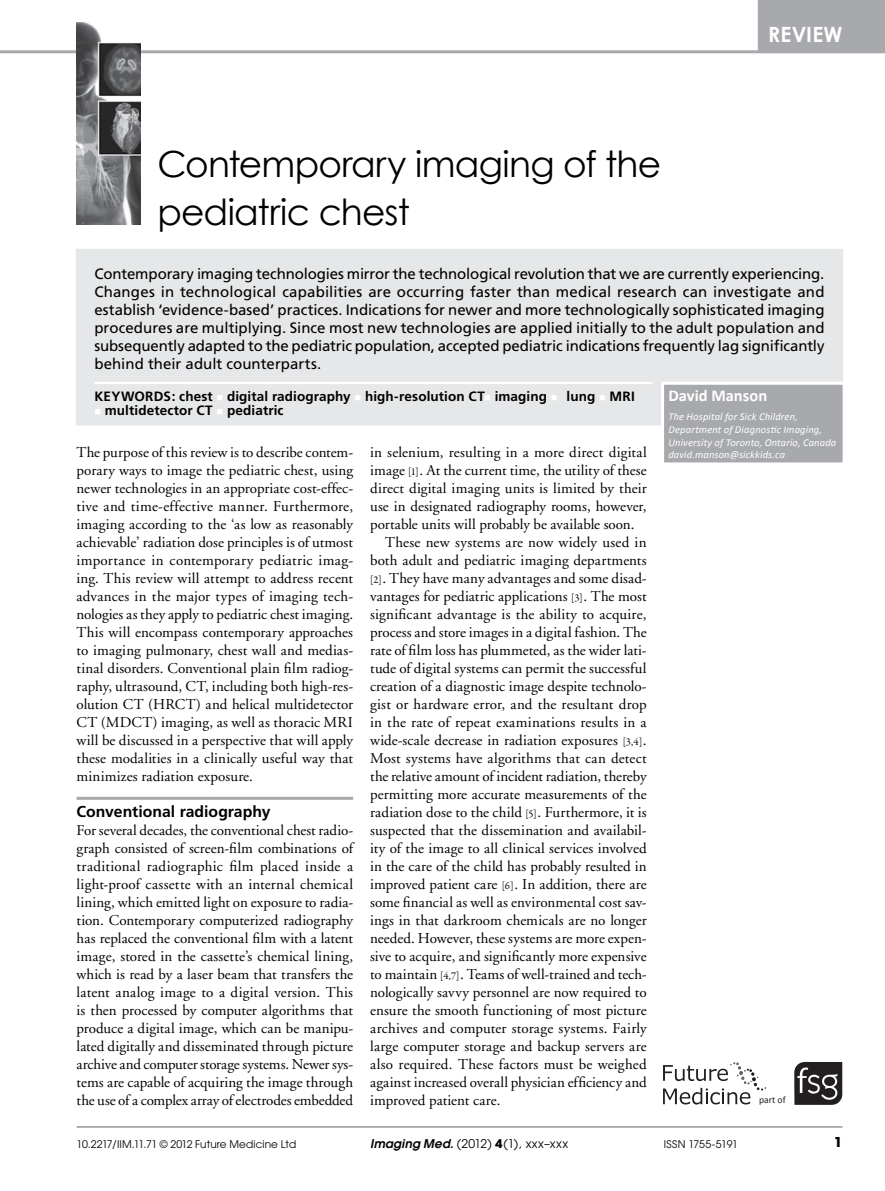
<style>
.page{position:relative;width:885px;height:1191px;background:#fff}
.page>*{position:absolute;margin:0;border:0;box-sizing:border-box;transform-origin:0 0}
.t1{font:36px/48px "Century Gothic";letter-spacing:-.02em;color:#000}
.t2{font:700 21px "Century Gothic";letter-spacing:.01em;color:#fff}
.t3{font:700 16.5px "Calibri";letter-spacing:.005em;color:#fff}
.t4{font:700 15.75px "Frutiger";color:#000}
.t5{font:15px/18px "Adobe Garamond";letter-spacing:.005em;color:#000;text-align:justify}
.t6{font:15px/18px "Frutiger";letter-spacing:-.005em;color:#000;text-align:justify}
.t7{font:700 13.5px "Frutiger";letter-spacing:.01em;color:#000}
.t8{font:700 13.5px "Avant Garde";color:#000}
.t9{font:12px "Avant Garde";letter-spacing:.045em;color:#000}
.t10{font:italic 10.5px/12.6px "Calibri";letter-spacing:.015em;color:#fff}
.t11{font:10.5px "Avant Garde";letter-spacing:.005em;color:#000}
.t12{font:10.5px "Avant Garde";letter-spacing:-.025em;color:#000}
.t13{font:9.75px "Calibri";color:#231f20}
.s1{color:#fff}
.s2{font-family:"Garamond Premr Pro";font-size:10.5px}
.s3{font-weight:600;font-style:italic}
.s4{font-weight:700}
</style>
<div class="page">
<hr style="left:77px;top:1126px;width:765px;height:1px;background:#a7a9ac">
<hr style="left:0;top:50px;width:884px;height:3px;background:#a7a9ac">
<div style="left:825px;top:0;width:59px;height:52px;background:#a7a9ac"></div>
<svg style="left:794px;top:1061px;width:48px;height:43px;background:#4e4b4c"></svg>
<svg style="left:663px;top:1062px;width:103px;height:42px"></svg>
<div style="left:757px;top:0;width:85px;height:52px;background:#a7a9ac"></div>
<img style="left:77px;top:22px;width:63px;height:203px">
<hr style="left:77px;top:797px;width:276px;height:3px;background:#a7a9ac">
<div style="left:77px;top:249px;width:765px;height:175px;background:#e6e7e8"></div>
<hr style="left:94px;top:382px;width:558px;height:2px;background:#fff">
<div style="left:76px;top:249px;width:767px;height:176px;border:2px solid #e6e7e8"></div>
<div style="left:662px;top:383px;width:182px;height:81px;background:#a7a9ac"></div>
<div style="left:661px;top:382px;width:184px;height:83px;border:3px solid #fff"></div>
<h1 class="t1" style="left:157px;top:139px;width:505px">Contemporary imaging of the pediatric chest</h1>
<h2 class="t2" style="left:768px;top:18px;width:76px">REVIEW</h2>
<p class="t6" style="left:94px;top:265px;width:731px">Contemporary imaging technologies mirror the technological revolution that we are currently experiencing.<br>Changes in technological capabilities are occurring faster than medical research can investigate and establish ‘evidence-based’ practices. Indications for newer and more technologically sophisticated imaging procedures are multiplying. Since most new technologies are applied initially to the adult population and subsequently adapted to the pediatric population, accepted pediatric indications frequently lag significantly behind their adult counterparts.</p>
<p class="t7" style="left:94px;top:388px;width:542px">Keywords: chest <span class="s1">■</span> digital radiography <span class="s1">■</span> high-resolution CT<span class="s1">■</span> imaging <span class="s1">■</span> lung <span class="s1">■</span> MRI</p>
<p class="t7" style="left:94px;top:403px;width:191px"><span class="s1">■</span> multidetector CT <span class="s1">■</span> pediatric</p>
<p class="t3" style="left:668px;top:385px;width:100px">David Manson</p>
<p class="t10" style="left:668px;top:410px;width:169px">The Hospital for Sick Children, Department of Diagnostic Imaging, University of Toronto, Ontario, Canada david.manson@sickkids.ca</p>
<p class="t5" style="left:77px;top:443px;width:278px">The purpose of this review is to describe contem&shy;porary ways to image the pediatric chest, using newer technologies in an appropriate cost-effec&shy;tive and time-effective manner. Furthermore, imaging according to the ‘as low as reasonably achievable’ radiation dose principles is of utmost importance in contemporary pediatric imag&shy;ing. This review will attempt to address recent advances in the major types of imaging tech&shy;nologies as they apply to pediatric chest imaging.<br>This will encompass contemporary approaches to imaging pulmonary, chest wall and medias&shy;tinal disorders. Conventional plain film radiog&shy;raphy, ultrasound, CT, including both high-res&shy;olution CT (HRCT) and helical multidetector CT (MDCT) imaging, as well as thoracic MRI will be discussed in a perspective that will apply these modalities in a clinically useful way that minimizes radiation exposure.</p>
<p class="t4" style="left:77px;top:802px;width:195px">Conventional radiography</p>
<p class="t5" style="left:77px;top:821px;width:278px">For several decades, the conventional chest radio&shy;graph consisted of screen-film combinations of traditional radiographic film placed inside a light-proof cassette with an internal chemical lining, which emitted light on exposure to radia&shy;tion. Contemporary computerized radiography has replaced the conventional film with a latent image, stored in the cassette’s chemical lining, which is read by a laser beam that transfers the latent analog image to a digital version. This is then processed by computer algorithms that produce a digital image, which can be manipu&shy;lated digitally and disseminated through picture archive and computer storage systems. Newer sys&shy;tems are capable of acquiring the image through the use of a complex array of electrodes embedded</p>
<p class="t5" style="left:370px;top:443px;width:278px">in selenium, resulting in a more direct digital</p>
<p class="t5" style="left:370px;top:461px;width:278px">image <span class="s2">[1]</span>. At the current time, the utility of these</p>
<p class="t5" style="left:370px;top:479px;width:278px">direct digital imaging units is limited by their</p>
<p class="t5" style="left:370px;top:497px;width:278px">use in designated radiography rooms, however,</p>
<p class="t5" style="left:370px;top:515px;width:266px">portable units will probably be available soon.</p>
<p class="t5" style="left:385px;top:533px;width:263px">These new systems are now widely used in</p>
<p class="t5" style="left:370px;top:551px;width:278px">both adult and pediatric imaging departments</p>
<p class="t5" style="left:370px;top:569px;width:278px"><span class="s2">[2]</span>. They have many advantages and some disad-</p>
<p class="t5" style="left:370px;top:587px;width:278px">vantages for pediatric applications <span class="s2">[3]</span>. The most</p>
<p class="t5" style="left:370px;top:605px;width:278px">significant advantage is the ability to acquire,</p>
<p class="t5" style="left:370px;top:623px;width:278px">process and store images in a digital fashion. The</p>
<p class="t5" style="left:370px;top:641px;width:278px">rate of film loss has plummeted, as the wider lati-</p>
<p class="t5" style="left:370px;top:659px;width:278px">tude of digital systems can permit the successful</p>
<p class="t5" style="left:370px;top:677px;width:278px">creation of a diagnostic image despite technolo-</p>
<p class="t5" style="left:370px;top:695px;width:278px">gist or hardware error, and the resultant drop</p>
<p class="t5" style="left:370px;top:713px;width:278px">in the rate of repeat examinations results in a</p>
<p class="t5" style="left:370px;top:731px;width:278px">wide-scale decrease in radiation exposures <span class="s2">[3,4]</span>.</p>
<p class="t5" style="left:370px;top:749px;width:278px">Most systems have algorithms that can detect</p>
<p class="t5" style="left:370px;top:767px;width:278px">the relative amount of incident radiation, thereby</p>
<p class="t5" style="left:370px;top:785px;width:278px">permitting more accurate measurements of the</p>
<p class="t5" style="left:370px;top:803px;width:278px">radiation dose to the child <span class="s2">[5]</span>. Furthermore, it is</p>
<p class="t5" style="left:370px;top:821px;width:278px">suspected that the dissemination and availabil-</p>
<p class="t5" style="left:370px;top:839px;width:278px">ity of the image to all clinical services involved</p>
<p class="t5" style="left:370px;top:857px;width:278px">in the care of the child has probably resulted in</p>
<p class="t5" style="left:370px;top:875px;width:278px">improved patient care <span class="s2">[6]</span>. In addition, there are</p>
<p class="t5" style="left:370px;top:893px;width:278px">some financial as well as environmental cost sav-</p>
<p class="t5" style="left:370px;top:911px;width:278px">ings in that darkroom chemicals are no longer</p>
<p class="t5" style="left:370px;top:929px;width:278px">needed. However, these systems are more expen-</p>
<p class="t5" style="left:370px;top:947px;width:278px">sive to acquire, and significantly more expensive</p>
<p class="t5" style="left:370px;top:965px;width:278px">to maintain <span class="s2">[4,7]</span>. Teams of well-trained and tech-</p>
<p class="t5" style="left:370px;top:983px;width:278px">nologically savvy personnel are now required to</p>
<p class="t5" style="left:370px;top:1001px;width:278px">ensure the smooth functioning of most picture</p>
<p class="t5" style="left:370px;top:1019px;width:278px">archives and computer storage systems. Fairly</p>
<p class="t5" style="left:370px;top:1037px;width:278px">large computer storage and backup servers are</p>
<p class="t5" style="left:370px;top:1055px;width:278px">also required. These factors must be weighed</p>
<p class="t5" style="left:370px;top:1073px;width:278px">against increased overall physician efficiency and</p>
<p class="t5" style="left:370px;top:1091px;width:132px">improved patient care.</p>
<p class="t13" style="left:759px;top:1093px;width:28px">part of</p>
<p class="t11" style="left:77px;top:1137px;width:221px">10.2217/IIM.11.71 © 2012 Future Medicine Ltd</p>
<p class="t9" style="left:370px;top:1136px;width:200px"><span class="s3">Imaging Med.</span> (2012) <span class="s4">4</span>(1), xxx–xxx</p>
<p class="t12" style="left:663px;top:1137px;width:76px">ISSN 1755-5191</p>
<p class="t8" style="left:834px;top:1133px;width:10px">1</p>
</div>
